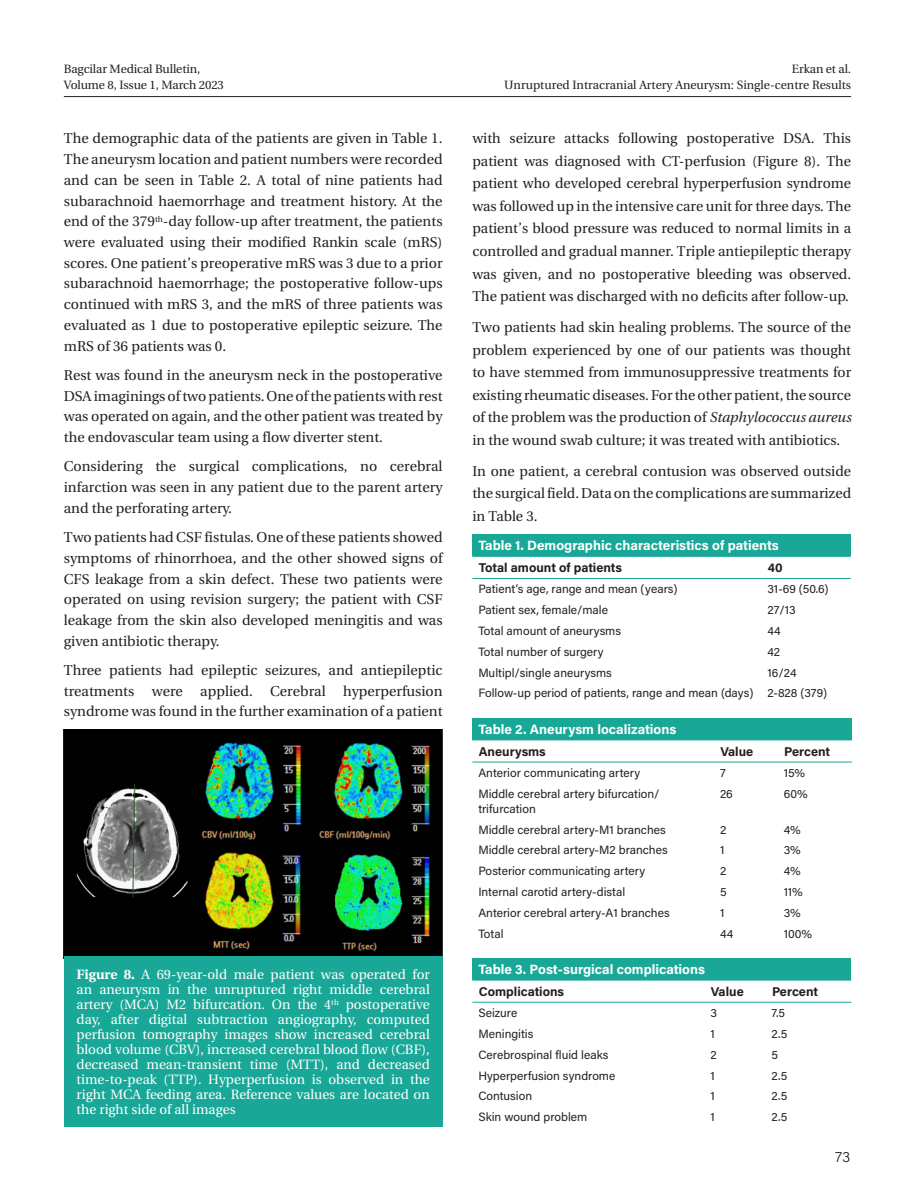
<style>
.page{position:relative;width:915px;height:1191px;background:#fff}
.page>*{position:absolute;margin:0;border:0;box-sizing:border-box;transform-origin:0 0}
.t1{font:300 15px "Acumin Pro";color:#231f20}
.YAZI{font:14.25px/20.7px "Utopia Medium Tr";color:#231f20;text-align:justify}
.RESİM-ALTI{font:13.5px/15px "Utopia Medium Tr";color:#fff;text-align:justify}
.TABLO-BASI{font:700 13.5px "Acumin Pro";color:#fff}
.TABLO-ARA{font:700 12.75px "Acumin Pro";color:#231f20}
.TABLO-YAZI{font:12px/15px "Acumin Pro";color:#231f20}
.t2{font:12px/16.5px "Utopia Medium Tr";color:#231f20;text-align:right}
.s1{font-family:"Utopia Bold Tr"}
.s2{font-family:"Utopia Italic Tr"}
</style>
<div class="page">
<hr style="left:64px;top:96px;width:786px;height:1px;background:#231f20">
<img style="left:64px;top:730px;width:378px;height:226px">
<div style="left:64px;top:956px;width:378px;height:171px;background:#19a897"></div>
<div style="left:472px;top:534px;width:378px;height:22px;background:#19a897"></div>
<hr style="left:472px;top:556px;width:289px;height:1px;background:#19a897">
<hr style="left:761px;top:556px;width:89px;height:1px;background:#19a897">
<hr style="left:472px;top:578px;width:289px;height:1px;background:#19a897">
<hr style="left:761px;top:578px;width:89px;height:1px;background:#19a897">
<div style="left:472px;top:718px;width:379px;height:22px;background:#19a897"></div>
<hr style="left:472px;top:761px;width:241px;height:1px;background:#19a897">
<hr style="left:713px;top:761px;width:64px;height:1px;background:#19a897">
<hr style="left:777px;top:761px;width:74px;height:1px;background:#19a897">
<div style="left:472px;top:958px;width:379px;height:22px;background:#19a897"></div>
<hr style="left:472px;top:1001px;width:232px;height:1px;background:#19a897">
<hr style="left:704px;top:1001px;width:61px;height:1px;background:#19a897">
<hr style="left:765px;top:1001px;width:86px;height:1px;background:#19a897">
<p class="t2" style="left:64px;top:60px;width:162px;text-align:left">Bagcilar Medical Bulletin,<br>Volume 8, Issue 1, March 2023</p>
<p class="YAZI" style="left:64px;top:128px;width:380px">The demographic data of the patients are given in Table 1.<br>The aneurysm location and patient numbers were recorded and can be seen in Table 2. A total of nine patients had subarachnoid haemorrhage and treatment history. At the end of the 379<sup>th</sup>-day follow-up after treatment, the patients were evaluated using their modified Rankin scale (mRS) scores. One patient’s preoperative mRS was 3 due to a prior subarachnoid haemorrhage; the postoperative follow-ups continued with mRS 3, and the mRS of three patients was evaluated as 1 due to postoperative epileptic seizure. The mRS of 36 patients was 0.</p>
<p class="YAZI" style="left:64px;top:365px;width:380px">Rest was found in the aneurysm neck in the postoperative DSA imaginings of two patients. One of the patients with rest was operated on again, and the other patient was treated by the endovascular team using a flow diverter stent.</p>
<p class="YAZI" style="left:64px;top:456px;width:380px">Considering the surgical complications, no cerebral infarction was seen in any patient due to the parent artery and the perforating artery.</p>
<p class="YAZI" style="left:64px;top:527px;width:380px">Two patients had CSF fistulas. One of these patients showed symptoms of rhinorrhoea, and the other showed signs of CFS leakage from a skin defect. These two patients were operated on using revision surgery; the patient with CSF leakage from the skin also developed meningitis and was given antibiotic therapy.</p>
<p class="YAZI" style="left:64px;top:660px;width:380px">Three patients had epileptic seizures, and antiepileptic treatments were applied. Cerebral hyperperfusion syndrome was found in the further examination of a patient</p>
<p class="RESİM-ALTI" style="left:77px;top:967px;width:354px"><span class="s1">Figure 8.</span> A 69-year-old male patient was operated for an aneurysm in the unruptured right middle cerebral artery (MCA) M2 bifurcation. On the 4<sup>th</sup> postoperative day, after digital subtraction angiography, computed perfusion tomography images show increased cerebral blood volume (CBV), increased cerebral blood flow (CBF), decreased mean-transient time (MTT), and decreased time-to-peak (TTP). Hyperperfusion is observed in the right MCA feeding area. Reference values are located on the right side of all images</p>
<p class="t2" style="left:504px;top:60px;width:348px">Erkan et al.<br>Unruptured Intracranial Artery Aneurysm: Single-centre Results</p>
<p class="YAZI" style="left:472px;top:127px;width:380px;line-height:22.5px">with seizure attacks following postoperative DSA. This patient was diagnosed with CT-perfusion (Figure 8). The patient who developed cerebral hyperperfusion syndrome was followed up in the intensive care unit for three days. The patient’s blood pressure was reduced to normal limits in a controlled and gradual manner. Triple antiepileptic therapy was given, and no postoperative bleeding was observed.<br>The patient was discharged with no deficits after follow-up.</p>
<p class="YAZI" style="left:472px;top:316px;width:380px;line-height:22.5px">Two patients had skin healing problems. The source of the problem experienced by one of our patients was thought to have stemmed from immunosuppressive treatments for existing rheumatic diseases. For the other patient, the source of the problem was the production of <span class="s2">Staphylococcus aureus </span>in the wound swab culture; it was treated with antibiotics.</p>
<p class="YAZI" style="left:472px;top:460px;width:380px;line-height:22.5px">In one patient, a cerebral contusion was observed outside the surgical field. Data on the complications are summarized in Table 3.</p>
<p class="TABLO-BASI" style="left:478px;top:536px;width:302px">Table 1. Demographic characteristics of patients</p>
<p class="TABLO-ARA" style="left:478px;top:558px;width:145px">Total amount of patients</p>
<p class="TABLO-ARA" style="left:767px;top:558px;width:16px">40</p>
<p class="TABLO-YAZI" style="left:478px;top:581px;width:201px">Patient’s age, range and mean (years)</p>
<p class="TABLO-YAZI" style="left:767px;top:581px;width:63px">31-69 (50.6)</p>
<p class="TABLO-YAZI" style="left:478px;top:602px;width:131px">Patient sex, female/male</p>
<p class="TABLO-YAZI" style="left:767px;top:602px;width:30px">27/13</p>
<p class="TABLO-YAZI" style="left:478px;top:623px;width:144px">Total amount of aneurysms</p>
<p class="TABLO-YAZI" style="left:767px;top:623px;width:15px">44</p>
<p class="TABLO-YAZI" style="left:478px;top:643px;width:127px">Total number of surgery</p>
<p class="TABLO-YAZI" style="left:767px;top:643px;width:14px">42</p>
<p class="TABLO-YAZI" style="left:478px;top:664px;width:135px">Multipl/single aneurysms</p>
<p class="TABLO-YAZI" style="left:767px;top:664px;width:31px">16/24</p>
<p class="TABLO-YAZI" style="left:478px;top:685px;width:276px">Follow-up period of patients, range and mean (days)</p>
<p class="TABLO-YAZI" style="left:767px;top:685px;width:61px">2-828 (379)</p>
<p class="TABLO-BASI" style="left:478px;top:719px;width:199px">Table 2. Aneurysm localizations</p>
<p class="TABLO-ARA" style="left:478px;top:742px;width:69px">Aneurysms</p>
<p class="TABLO-ARA" style="left:720px;top:742px;width:34px">Value</p>
<p class="TABLO-ARA" style="left:783px;top:742px;width:48px">Percent</p>
<p class="TABLO-YAZI" style="left:478px;top:764px;width:163px">Anterior communicating artery</p>
<p class="TABLO-YAZI" style="left:719px;top:764px;width:7px">7</p>
<p class="TABLO-YAZI" style="left:783px;top:764px;width:23px">15%</p>
<p class="TABLO-YAZI" style="left:478px;top:785px;width:183px">Middle cerebral artery bifurcation/ trifurcation</p>
<p class="TABLO-YAZI" style="left:719px;top:785px;width:14px">26</p>
<p class="TABLO-YAZI" style="left:783px;top:785px;width:25px">60%</p>
<p class="TABLO-YAZI" style="left:478px;top:821px;width:189px">Middle cerebral artery-M1 branches</p>
<p class="TABLO-YAZI" style="left:719px;top:821px;width:8px">2</p>
<p class="TABLO-YAZI" style="left:783px;top:821px;width:18px">4%</p>
<p class="TABLO-YAZI" style="left:478px;top:842px;width:191px">Middle cerebral artery-M2 branches</p>
<p class="TABLO-YAZI" style="left:719px;top:842px;width:6px">1</p>
<p class="TABLO-YAZI" style="left:783px;top:842px;width:19px">3%</p>
<p class="TABLO-YAZI" style="left:478px;top:863px;width:168px">Posterior communicating artery</p>
<p class="TABLO-YAZI" style="left:719px;top:863px;width:8px">2</p>
<p class="TABLO-YAZI" style="left:783px;top:863px;width:18px">4%</p>
<p class="TABLO-YAZI" style="left:478px;top:883px;width:148px">Internal carotid artery-distal</p>
<p class="TABLO-YAZI" style="left:719px;top:883px;width:8px">5</p>
<p class="TABLO-YAZI" style="left:783px;top:883px;width:21px">11%</p>
<p class="TABLO-YAZI" style="left:478px;top:904px;width:193px">Anterior cerebral artery-A1 branches</p>
<p class="TABLO-YAZI" style="left:719px;top:904px;width:6px">1</p>
<p class="TABLO-YAZI" style="left:783px;top:904px;width:19px">3%</p>
<p class="TABLO-YAZI" style="left:478px;top:925px;width:27px">Total</p>
<p class="TABLO-YAZI" style="left:719px;top:925px;width:15px">44</p>
<p class="TABLO-YAZI" style="left:783px;top:925px;width:30px">100%</p>
<p class="TABLO-BASI" style="left:478px;top:960px;width:228px">Table 3. Post-surgical complications</p>
<p class="TABLO-ARA" style="left:478px;top:982px;width:87px">Complications</p>
<p class="TABLO-ARA" style="left:710px;top:982px;width:34px">Value</p>
<p class="TABLO-ARA" style="left:771px;top:982px;width:48px">Percent</p>
<p class="TABLO-YAZI" style="left:478px;top:1004px;width:40px">Seizure</p>
<p class="TABLO-YAZI" style="left:710px;top:1004px;width:8px">3</p>
<p class="TABLO-YAZI" style="left:771px;top:1004px;width:15px">7.5</p>
<p class="TABLO-YAZI" style="left:478px;top:1025px;width:56px">Meningitis</p>
<p class="TABLO-YAZI" style="left:710px;top:1025px;width:6px">1</p>
<p class="TABLO-YAZI" style="left:771px;top:1025px;width:17px">2.5</p>
<p class="TABLO-YAZI" style="left:478px;top:1046px;width:132px">Cerebrospinal fluid leaks</p>
<p class="TABLO-YAZI" style="left:710px;top:1046px;width:8px">2</p>
<p class="TABLO-YAZI" style="left:771px;top:1046px;width:8px">5</p>
<p class="TABLO-YAZI" style="left:478px;top:1067px;width:138px">Hyperperfusion syndrome</p>
<p class="TABLO-YAZI" style="left:710px;top:1067px;width:6px">1</p>
<p class="TABLO-YAZI" style="left:771px;top:1067px;width:17px">2.5</p>
<p class="TABLO-YAZI" style="left:478px;top:1088px;width:55px">Contusion</p>
<p class="TABLO-YAZI" style="left:710px;top:1088px;width:6px">1</p>
<p class="TABLO-YAZI" style="left:771px;top:1088px;width:17px">2.5</p>
<p class="TABLO-YAZI" style="left:478px;top:1109px;width:110px">Skin wound problem</p>
<p class="TABLO-YAZI" style="left:710px;top:1109px;width:6px">1</p>
<p class="TABLO-YAZI" style="left:771px;top:1109px;width:17px">2.5</p>
<p class="t1" style="left:834px;top:1146px;width:17px">73</p>
</div>
